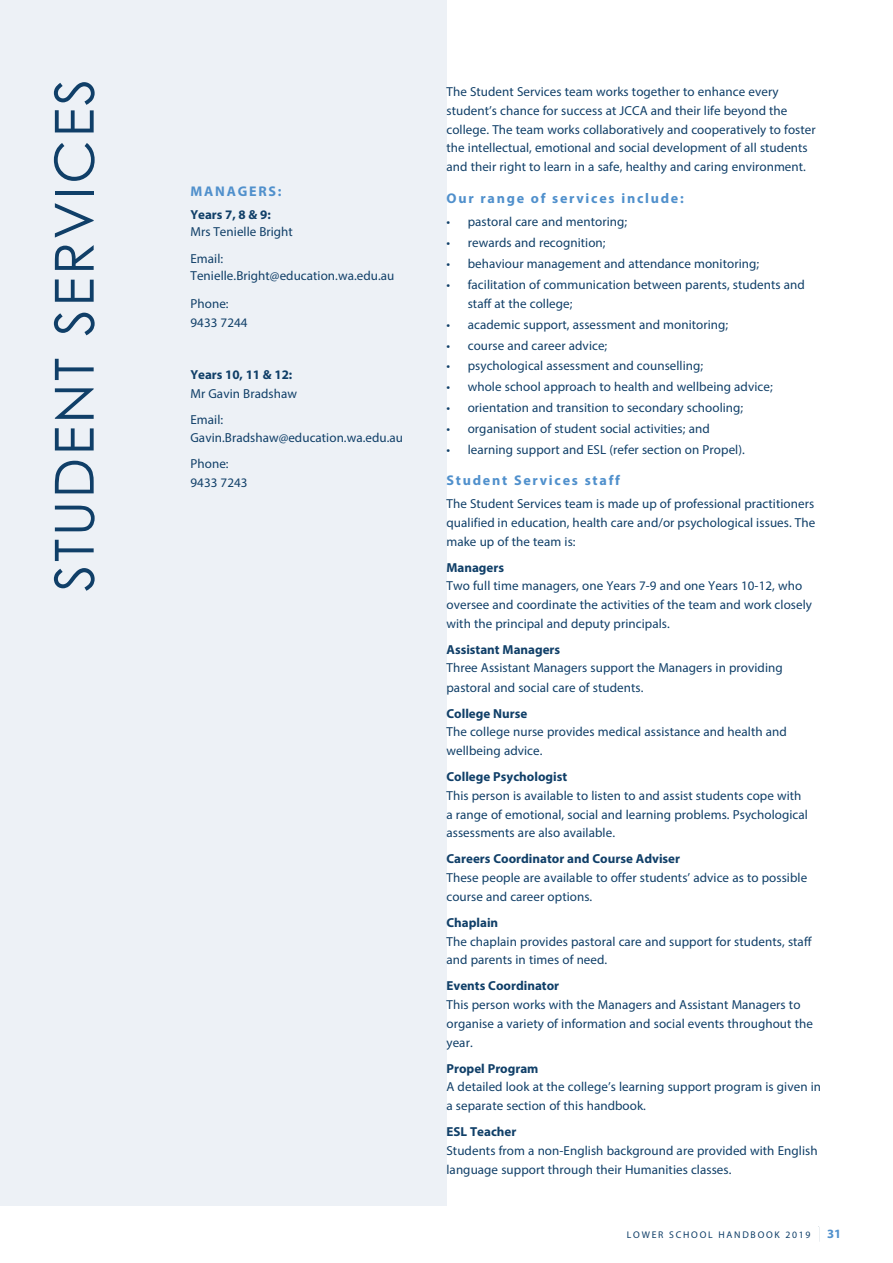
<style>
.page{position:relative;width:893px;height:1263px;background:#fff}
.page>*{position:absolute;margin:0;border:0;box-sizing:border-box;transform-origin:0 0}
.t1{font:54px "Century Gothic";letter-spacing:.05em;color:#103f68}
.t2{font:700 14.1px "Myriad Pro";letter-spacing:.125em;color:#5090cc}
.t3{font:13.05px/18.8px "Myriad Pro";letter-spacing:.005em;color:#103f68}
.t4{font:700 13.05px "Myriad Pro";color:#103f68}
.t5{font:700 12.75px "Myriad Pro";color:#5090cc}
.t6{font:9.75px "Myriad Pro";letter-spacing:.18em;color:#103f68}
</style>
<div class="page">
<div style="left:0;top:0;width:446px;height:1205px;background:#edf1f6"></div>
<h1 class="t1" style="left:36px;top:591px;width:514px;rotate:-90deg">STUDENT SERVICES</h1>
<p class="t2" style="left:190px;top:182px;width:93px">MANAGERS:</p>
<p class="t4" style="left:190px;top:206px;width:82px">Years 7, 8 &amp; 9:</p>
<p class="t3" style="left:190px;top:217px;width:104px;line-height:27.6px">Mrs Tenielle Bright<br>Email:</p>
<p class="t3" style="left:190px;top:262px;width:205px;line-height:27.6px">Tenielle.Bright@education.wa.edu.au<br>Phone:</p>
<p class="t3" style="left:190px;top:313px;width:59px">9433 7244</p>
<p class="t4" style="left:190px;top:366px;width:103px">Years 10, 11 &amp; 12:</p>
<p class="t3" style="left:190px;top:380px;width:108px;line-height:26px">Mr Gavin Bradshaw<br>Email:</p>
<p class="t3" style="left:190px;top:425px;width:214px;line-height:26px">Gavin.Bradshaw@education.wa.edu.au<br>Phone:</p>
<p class="t3" style="left:190px;top:473px;width:59px">9433 7243</p>
<p class="t3" style="left:446px;top:82px;width:371px">The Student Services team works together to enhance every student’s chance for success at JCCA and their life beyond the college. The team works collaboratively and cooperatively to foster the intellectual, emotional and social development of all students and their right to learn in a safe, healthy and caring environment.</p>
<p class="t2" style="left:446px;top:189px;width:239px">Our range of services include:</p>
<p class="t3" style="left:446px;top:212px;width:182px">• pastoral care and mentoring;</p>
<p class="t3" style="left:446px;top:233px;width:161px">• rewards and recognition;</p>
<p class="t3" style="left:446px;top:254px;width:314px">• behaviour management and attendance monitoring;</p>
<p class="t3" style="left:468px;top:275px;width:339px;text-indent:-21px">• facilitation of communication between parents, students and staff at the college;</p>
<p class="t3" style="left:446px;top:315px;width:283px">• academic support, assessment and monitoring;</p>
<p class="t3" style="left:446px;top:336px;width:162px">• course and career advice;</p>
<p class="t3" style="left:446px;top:356px;width:258px">• psychological assessment and counselling;</p>
<p class="t3" style="left:446px;top:377px;width:328px">• whole school approach to health and wellbeing advice;</p>
<p class="t3" style="left:446px;top:398px;width:298px">• orientation and transition to secondary schooling;</p>
<p class="t3" style="left:446px;top:419px;width:265px">• organisation of student social activities; and</p>
<p class="t3" style="left:446px;top:440px;width:300px">• learning support and ESL (refer section on Propel).</p>
<p class="t2" style="left:446px;top:471px;width:175px">Student Services staff</p>
<p class="t3" style="left:446px;top:494px;width:370px;text-align:justify">The Student Services team is made up of professional practitioners qualified in education, health care and/or psychological issues. The make up of the team is:</p>
<p class="t4" style="left:446px;top:559px;width:59px">Managers</p>
<p class="t3" style="left:446px;top:576px;width:367px">Two full time managers, one Years 7-9 and one Years 10-12, who oversee and coordinate the activities of the team and work closely with the principal and deputy principals.</p>
<p class="t4" style="left:446px;top:641px;width:115px">Assistant Managers</p>
<p class="t3" style="left:446px;top:658px;width:338px;line-height:19.4px">Three Assistant Managers support the Managers in providing pastoral and social care of students.</p>
<p class="t4" style="left:446px;top:705px;width:82px">College Nurse</p>
<p class="t3" style="left:446px;top:722px;width:342px">The college nurse provides medical assistance and health and wellbeing advice.</p>
<p class="t4" style="left:446px;top:768px;width:122px">College Psychologist</p>
<p class="t3" style="left:446px;top:786px;width:363px">This person is available to listen to and assist students cope with a range of emotional, social and learning problems. Psychological assessments are also available.</p>
<p class="t4" style="left:446px;top:850px;width:235px">Careers Coordinator and Course Adviser</p>
<p class="t3" style="left:446px;top:868px;width:362px">These people are available to offer students’ advice as to possible course and career options.</p>
<p class="t4" style="left:446px;top:914px;width:53px">Chaplain</p>
<p class="t3" style="left:446px;top:931px;width:367px">The chaplain provides pastoral care and support for students, staff and parents in times of need.</p>
<p class="t4" style="left:446px;top:977px;width:114px">Events Coordinator</p>
<p class="t3" style="left:446px;top:995px;width:368px">This person works with the Managers and Assistant Managers to organise a variety of information and social events throughout the year.</p>
<p class="t4" style="left:446px;top:1059px;width:94px">Propel Program</p>
<p class="t3" style="left:446px;top:1077px;width:376px">A detailed look at the college’s learning support program is given in a separate section of this handbook.</p>
<p class="t4" style="left:446px;top:1123px;width:71px">ESL Teacher</p>
<p class="t3" style="left:446px;top:1141px;width:373px">Students from a non-English background are provided with English language support through their Humanities classes.</p>
<p class="t6" style="left:627px;top:1229px;width:185px">LOWER SCHOOL HANDBOOK 2019</p>
<p class="t5" style="left:827px;top:1225px;width:16px">31</p>
</div>
